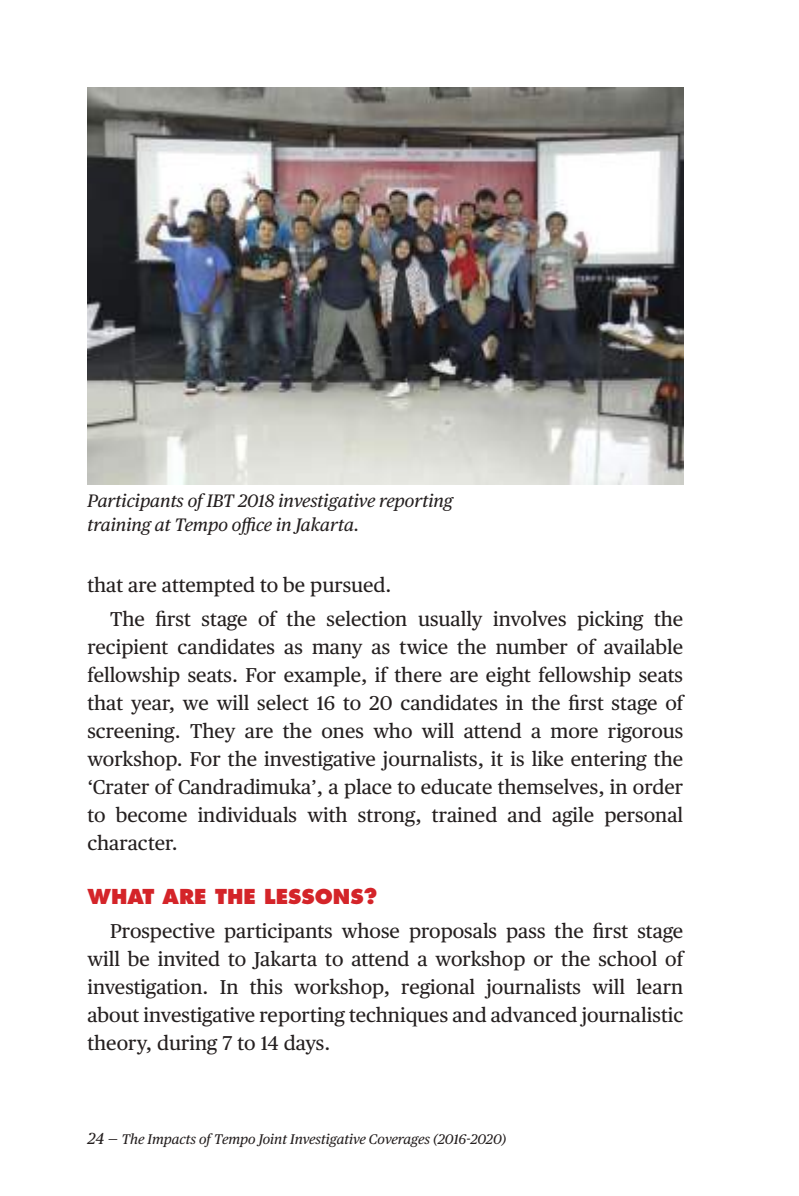
<style>
.page{position:relative;width:799px;height:1196px;background:#fff}
.page>*{position:absolute;margin:0;border:0;box-sizing:border-box;transform-origin:0 0}
.t1{font:20px/28px "Publico Text";color:#241f1f;text-align:justify}
.t2{font:800 20px "Futura";color:#d42429}
.t3{font:italic 18px/24px "Publico Text";color:#241f1f}
.t4{font:italic 14px "Publico Text";color:#241f1f}
.s1{font-size:16px}
</style>
<div class="page">
<img style="left:87px;top:87px;width:596px;height:397px">
<p class="t3" style="left:87px;top:487px;width:367px">Participants of IBT 2018 investigative reporting training at Tempo office in Jakarta.</p>
<p class="t1" style="left:110px;top:567px;width:574px;line-height:33.6px;text-indent:-23px">that are attempted to be pursued.<br>The first stage of the selection usually involves picking the</p>
<p class="t1" style="left:87px;top:631px;width:597px">recipient candidates as many as twice the number of available fellowship seats. For example, if there are eight fellowship seats that year, we will select 16 to 20 candidates in the first stage of screening. They are the ones who will attend a more rigorous workshop. For the investigative journalists, it is like entering the ‘Crater of Candradimuka’, a place to educate themselves, in order to become individuals with strong, trained and agile personal character.</p>
<p class="t2" style="left:87px;top:883px;width:291px">WHAT ARE THE LESSONS?</p>
<p class="t1" style="left:87px;top:915px;width:597px;text-indent:23px">Prospective participants whose proposals pass the first stage will be invited to Jakarta to attend a workshop or the school of investigation. In this workshop, regional journalists will learn about investigative reporting techniques and advanced journalistic theory, during 7 to 14 days.</p>
<p class="t4" style="left:87px;top:1127px;width:420px"><span class="s1">24 —</span> The Impacts of Tempo Joint Investigative Coverages (2016-2020)</p>
</div>
